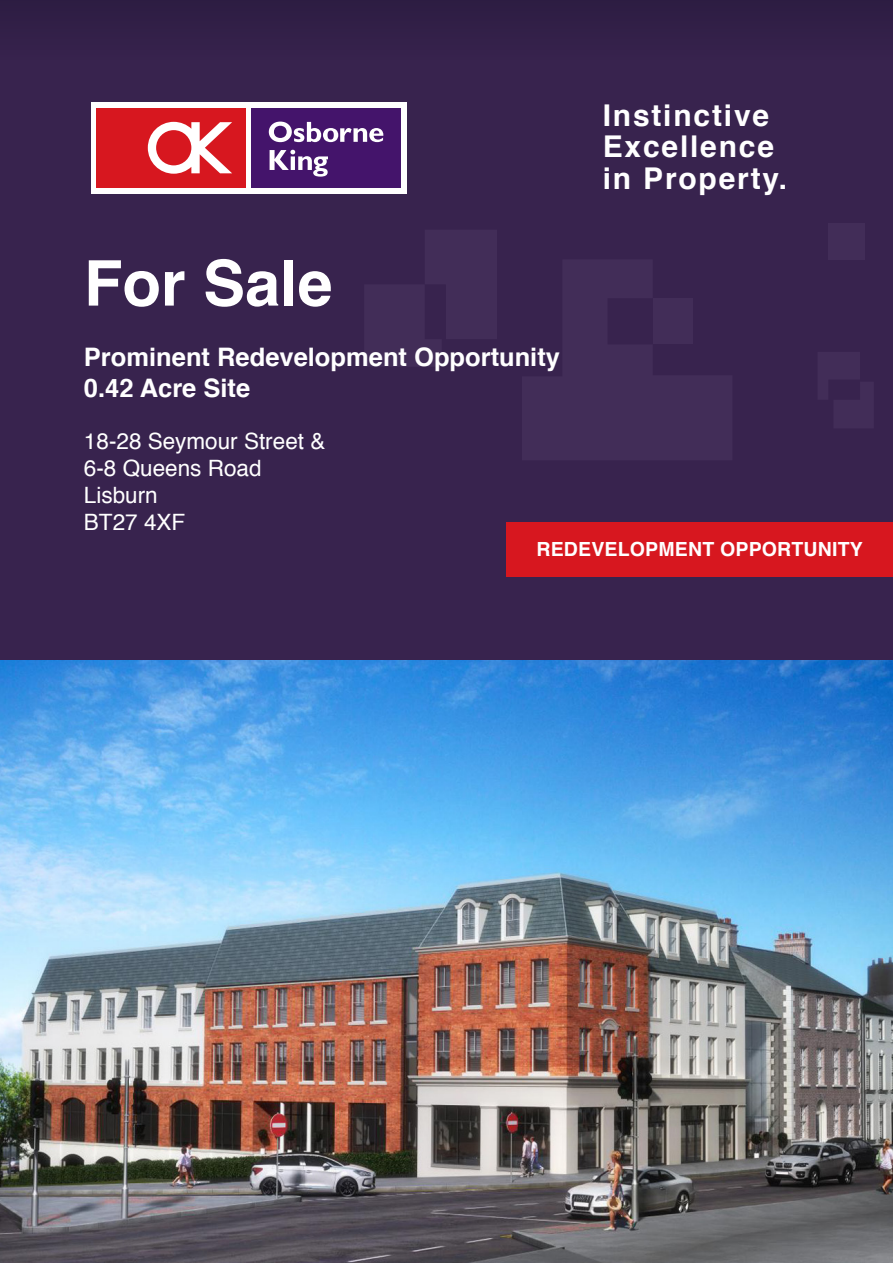
<style>
.page{position:relative;width:893px;height:1263px;background:#fff}
.page>*{position:absolute;margin:0;border:0;box-sizing:border-box;transform-origin:0 0}
.t1{font:700 63px "Helvetica";color:#fff}
.t2{font:700 30px/31.5px "Helvetica";letter-spacing:.06em;color:#fff}
.t3{font:700 25.5px "Helvetica";color:#fff}
.Address_Front{font:22.5px "Helvetica";color:#fff}
.Property_Type{font:700 19.5px "Helvetica";letter-spacing:.01em;color:#fff}
</style>
<div class="page">
<div style="left:0;top:0;width:893px;height:660px;background:#38234e"></div>
<div style="left:91px;top:102px;width:316px;height:91px;background:#fff"></div>
<div style="left:251px;top:108px;width:150px;height:79px;background:#44146b"></div>
<svg style="left:270px;top:150px;width:58px;height:27px"></svg>
<svg style="left:269px;top:122px;width:114px;height:20px"></svg>
<div style="left:97px;top:108px;width:149px;height:79px;background:#d7171f"></div>
<svg style="left:148px;top:122px;width:84px;height:52px"></svg>
<div style="left:654px;top:298px;width:39px;height:45px;background:#422d58"></div>
<div style="left:828px;top:223px;width:37px;height:36px;background:#422d58"></div>
<img style="left:0;top:660px;width:893px;height:603px">
<div style="left:506px;top:522px;width:387px;height:54px;background:#d7171f"></div>
<h1 class="t1" style="left:84px;top:233px;width:250px">For Sale</h1>
<h2 class="t2" style="left:603px;top:100px;width:186px">Instinctive<br>Excellence in Property.</h2>
<h2 class="t3" style="left:84px;top:336px;width:478px">Prominent Redevelopment Opportunity</h2>
<h2 class="t3" style="left:84px;top:367px;width:168px">0.42 Acre Site</h2>
<p class="Address_Front" style="left:84px;top:424px;width:243px">18-28 Seymour Street &amp;</p>
<p class="Address_Front" style="left:84px;top:451px;width:179px">6-8 Queens Road</p>
<p class="Address_Front" style="left:84px;top:478px;width:75px">Lisburn</p>
<p class="Address_Front" style="left:84px;top:505px;width:103px">BT27 4XF</p>
<p class="Property_Type" style="left:536px;top:534px;width:328px">REDEVELOPMENT OPPORTUNITY</p>
</div>
